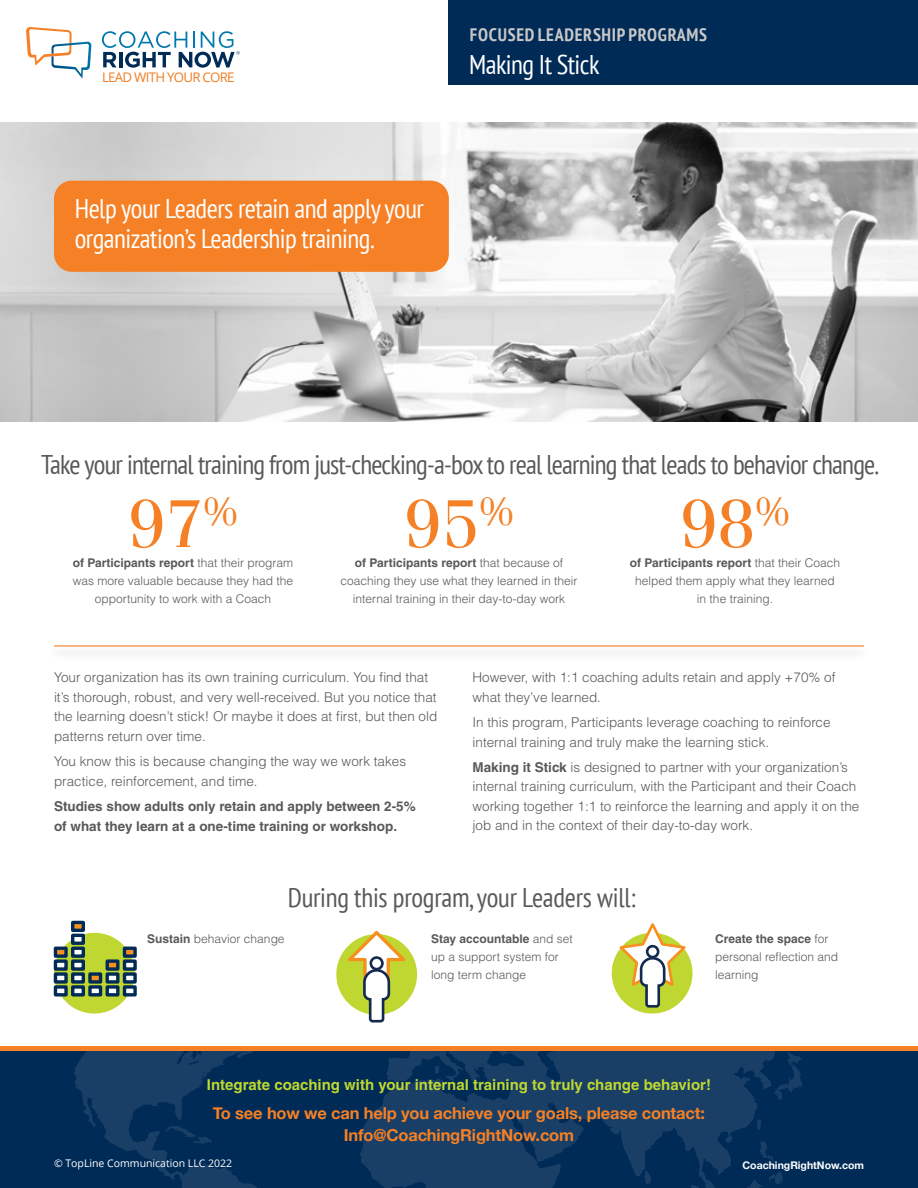
<style>
.page{position:relative;width:918px;height:1188px;background:#fff}
.page>*{position:absolute;margin:0;border:0;box-sizing:border-box;transform-origin:0 0}
.t1{font:67.5px "Fenice";color:#f58025}
.t2{font:condensed 27px "PT Sans";letter-spacing:-.03em;color:#58595b}
.t3{font:condensed 27px/30px "PT Sans";letter-spacing:-.02em;color:#fff}
.t4{font:condensed 27px "PT Sans";letter-spacing:-.01em;color:#58595b}
.t5{font:700 condensed 18px "PT Sans";letter-spacing:.04em;color:#c8c8c8}
.t6{font:700 16.5px/22.5px "Helvetica Neue";letter-spacing:-.01em;color:#f58025;text-align:center}
.t7{font:700 15px "Helvetica";color:#bfd730}
.t8{font:300 13.5px/19.5px "Helvetica";color:#58595b}
.t9{font:700 13.5px/19.5px "Helvetica";color:#58595b}
.t10{font:13.2px "Open Sans";letter-spacing:-.055em;color:#ef7d22}
.t11{font:300 12px/18px "Helvetica";color:#58595b;text-align:center}
.t12{font:10.5px "Open Sans";color:#fff}
.t13{font:700 10.5px "Helvetica Neue";color:#fff}
.s1{font-weight:700}
</style>
<div class="page">
<img style="left:0;top:122px;width:918px;height:300px">
<div style="left:54px;top:181px;width:395px;height:91px;background:#f58025;border-radius:18px"></div>
<hr style="left:0;top:1047px;width:918px;height:4px;background:#f58025">
<div style="left:0;top:1051px;width:918px;height:137px;background:#002b57"></div>
<svg style="left:74px;top:1051px;width:728px;height:137px"></svg>
<div style="left:47px;top:644px;width:824px;height:18px;background:#fafafa"></div>
<hr style="left:54px;top:645px;width:810px;height:2px;background:#f58025">
<div style="left:336px;top:934px;width:81px;height:81px;background:#bfd730;border-radius:50%"></div>
<svg style="left:348px;top:931px;width:57px;height:92px"></svg>
<div style="left:612px;top:933px;width:81px;height:81px;background:#bfd730;border-radius:50%"></div>
<svg style="left:618px;top:923px;width:72px;height:85px"></svg>
<svg style="left:26px;top:27px;width:65px;height:52px"></svg>
<svg style="left:102px;top:31px;width:138px;height:37px"></svg>
<div style="left:449px;top:0;width:469px;height:84px;background:#002b57"></div>
<div style="left:54px;top:933px;width:81px;height:81px;background:#bfd730;border-radius:50%"></div>
<div style="left:55px;top:987px;width:11px;height:8px;background:#fff"></div>
<div style="left:54px;top:985px;width:14px;height:12px;border:3px solid #002b57"></div>
<div style="left:55px;top:974px;width:11px;height:8px;background:#fff"></div>
<div style="left:54px;top:972px;width:14px;height:12px;border:3px solid #002b57"></div>
<div style="left:55px;top:961px;width:11px;height:8px;background:#fff"></div>
<div style="left:54px;top:959px;width:14px;height:12px;border:3px solid #002b57"></div>
<div style="left:55px;top:948px;width:11px;height:8px;background:#f78f21"></div>
<div style="left:54px;top:947px;width:14px;height:11px;border:3px solid #002b57"></div>
<div style="left:73px;top:987px;width:10px;height:8px;background:#fff"></div>
<div style="left:71px;top:985px;width:14px;height:12px;border:3px solid #002b57"></div>
<div style="left:73px;top:974px;width:10px;height:8px;background:#fff"></div>
<div style="left:71px;top:972px;width:14px;height:12px;border:3px solid #002b57"></div>
<div style="left:73px;top:961px;width:10px;height:8px;background:#fff"></div>
<div style="left:71px;top:959px;width:14px;height:12px;border:3px solid #002b57"></div>
<div style="left:73px;top:948px;width:10px;height:8px;background:#fff"></div>
<div style="left:71px;top:947px;width:14px;height:11px;border:3px solid #002b57"></div>
<div style="left:73px;top:935px;width:10px;height:8px;background:#fff"></div>
<div style="left:71px;top:934px;width:14px;height:11px;border:3px solid #002b57"></div>
<div style="left:73px;top:922px;width:10px;height:8px;background:#f78f21"></div>
<div style="left:71px;top:921px;width:14px;height:11px;border:3px solid #002b57"></div>
<div style="left:90px;top:987px;width:11px;height:8px;background:#fff"></div>
<div style="left:88px;top:985px;width:14px;height:12px;border:3px solid #002b57"></div>
<div style="left:90px;top:974px;width:11px;height:8px;background:#f78f21"></div>
<div style="left:88px;top:972px;width:14px;height:12px;border:3px solid #002b57"></div>
<div style="left:107px;top:987px;width:11px;height:8px;background:#fff"></div>
<div style="left:106px;top:985px;width:14px;height:12px;border:3px solid #002b57"></div>
<div style="left:107px;top:974px;width:11px;height:8px;background:#fff"></div>
<div style="left:106px;top:972px;width:14px;height:12px;border:3px solid #002b57"></div>
<div style="left:107px;top:961px;width:11px;height:8px;background:#f78f21"></div>
<div style="left:106px;top:959px;width:14px;height:12px;border:3px solid #002b57"></div>
<div style="left:124px;top:987px;width:11px;height:8px;background:#fff"></div>
<div style="left:123px;top:985px;width:14px;height:12px;border:3px solid #002b57"></div>
<div style="left:124px;top:974px;width:11px;height:8px;background:#fff"></div>
<div style="left:123px;top:972px;width:14px;height:12px;border:3px solid #002b57"></div>
<div style="left:124px;top:961px;width:11px;height:8px;background:#fff"></div>
<div style="left:123px;top:959px;width:14px;height:12px;border:3px solid #002b57"></div>
<div style="left:124px;top:948px;width:11px;height:8px;background:#f78f21"></div>
<div style="left:123px;top:947px;width:14px;height:11px;border:3px solid #002b57"></div>
<p class="t10" style="left:102px;top:68px;width:134px">LEAD WITH YOUR CORE</p>
<h2 class="t3" style="left:75px;top:193px;width:351px">Help your Leaders retain and apply your organization’s Leadership training.</h2>
<h3 class="t5" style="left:470px;top:22px;width:239px">FOCUSED LEADERSHIP PROGRAMS</h3>
<h2 class="t3" style="left:469px;top:48px;width:132px">Making It Stick</h2>
<h2 class="t2" style="left:41px;top:447px;width:839px">Take your internal training from just-checking-a-box to real learning that leads to behavior change.</h2>
<h1 class="t1" style="left:128px;top:483px;width:112px">97<sup>%</sup></h1>
<h1 class="t1" style="left:404px;top:483px;width:112px">95<sup>%</sup></h1>
<h1 class="t1" style="left:680px;top:483px;width:112px">98<sup>%</sup></h1>
<p class="t11" style="left:73px;top:553px;width:222px"><span class="s1">of Participants report</span> that their program was more valuable because they had the opportunity to work with a Coach</p>
<p class="t11" style="left:341px;top:553px;width:238px"><span class="s1">of Participants report</span> that because of coaching they use what they learned in their internal training in their day-to-day work</p>
<p class="t11" style="left:630px;top:553px;width:212px"><span class="s1">of Participants report</span> that their Coach helped them apply what they learned in the training.</p>
<p class="t8" style="left:54px;top:667px;width:385px">Your organization has its own training curriculum. You find that it’s thorough, robust, and very well-received. But you notice that the learning doesn’t stick! Or maybe it does at first, but then old patterns return over time.</p>
<p class="t8" style="left:54px;top:751px;width:354px">You know this is because changing the way we work takes practice, reinforcement, and time.</p>
<p class="t9" style="left:54px;top:796px;width:363px">Studies show adults only retain and apply between 2-5% of what they learn at a one-time training or workshop.</p>
<p class="t8" style="left:472px;top:667px;width:365px">However, with 1:1 coaching adults retain and apply +70% of what they’ve learned.</p>
<p class="t8" style="left:472px;top:712px;width:360px">In this program, Participants leverage coaching to reinforce internal training and truly make the learning stick.</p>
<p class="t8" style="left:472px;top:757px;width:388px"><span class="s1">Making it Stick</span> is designed to partner with your organization’s internal training curriculum, with the Participant and their Coach working together 1:1 to reinforce the learning and apply it on the job and in the context of their day-to-day work.</p>
<h2 class="t4" style="left:288px;top:880px;width:349px">During this program, your Leaders will:</h2>
<p class="t11" style="left:147px;top:930px;width:139px"><span class="s1">Sustain</span> behavior change</p>
<p class="t11" style="left:431px;top:930px;width:143px;text-align:left"><span class="s1">Stay accountable</span> and set up a support system for long term change</p>
<p class="t11" style="left:715px;top:930px;width:125px;text-align:left"><span class="s1">Create the space</span> for personal reflection and learning</p>
<p class="t7" style="left:207px;top:1076px;width:506px">Integrate coaching with your internal training to truly change behavior!</p>
<p class="t6" style="left:213px;top:1101px;width:494px">To see how we can help you achieve your goals, please contact:<br>Info@CoachingRightNow.com</p>
<p class="t12" style="left:54px;top:1156px;width:180px">© TopLine Communication LLC 2022</p>
<p class="t13" style="left:743px;top:1159px;width:123px">CoachingRightNow.com</p>
</div>
